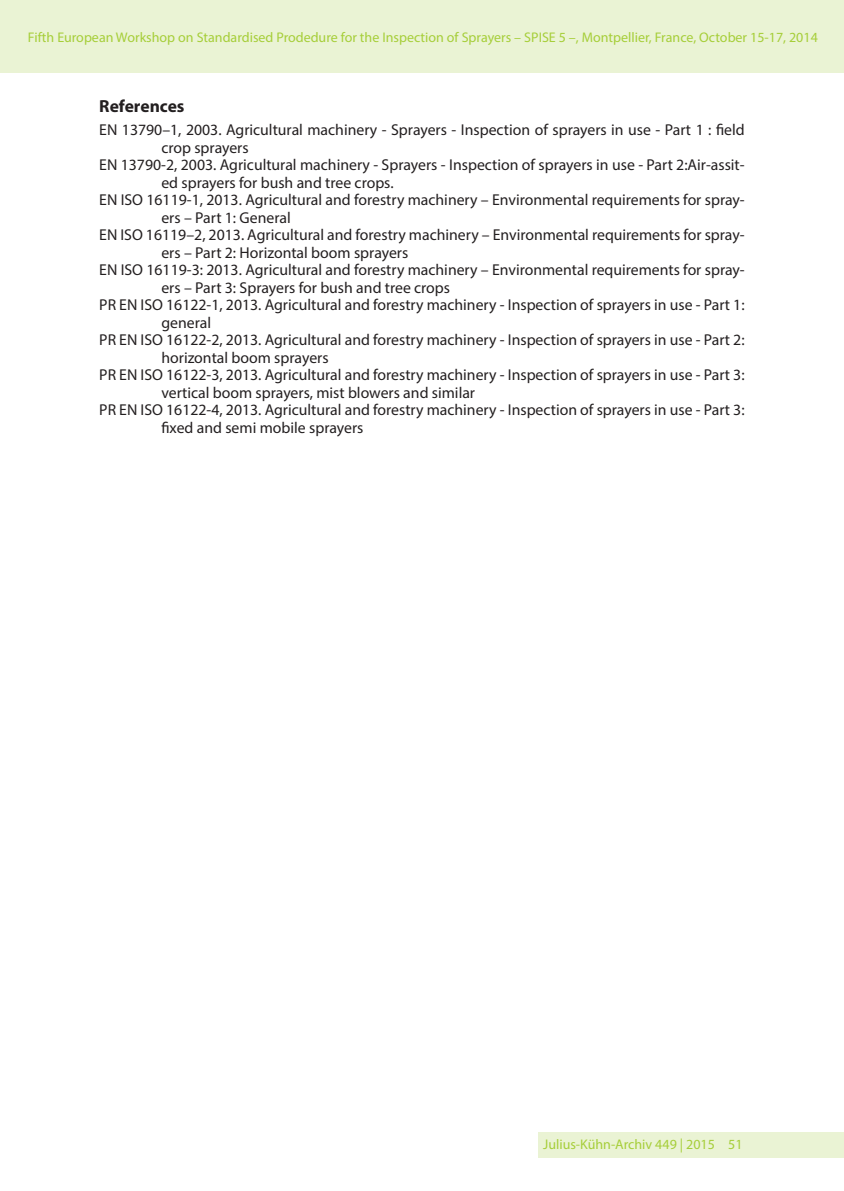
<style>
.page{position:relative;width:844px;height:1191px;background:#fff}
.page>*{position:absolute;margin:0;border:0;box-sizing:border-box;transform-origin:0 0}
.t1{font:700 17.5px "Myriad Pro";color:#231f20}
.t2{font:15.75px "Myriad Pro";color:#231f20}
.t3{font:14px "Myriad Pro";color:#a6ce39}
</style>
<div class="page">
<div style="left:0;top:0;width:843px;height:72px;background:#eaf3d4"></div>
<div style="left:538px;top:1132px;width:305px;height:25px;background:#eaf3d4"></div>
<p class="t3" style="left:28px;top:29px;width:791px">Fifth European Workshop on Standardised Prodedure for the Inspection of Sprayers – SPISE 5 –, Montpellier, France, October 15-17, 2014</p>
<p class="t1" style="left:99px;top:95px;width:87px">References</p>
<p class="t2" style="left:99px;top:120px;width:646px">EN 13790–1, 2003. Agricultural machinery - Sprayers - Inspection of sprayers in use - Part 1 : field</p>
<p class="t2" style="left:161px;top:138px;width:89px">crop sprayers</p>
<p class="t2" style="left:99px;top:155px;width:646px">EN 13790-2, 2003. Agricultural machinery - Sprayers - Inspection of sprayers in use - Part 2:Air-assit-</p>
<p class="t2" style="left:161px;top:173px;width:234px">ed sprayers for bush and tree crops.</p>
<p class="t2" style="left:99px;top:190px;width:646px">EN ISO 16119-1, 2013. Agricultural and forestry machinery – Environmental requirements for spray-</p>
<p class="t2" style="left:161px;top:208px;width:131px">ers – Part 1: General</p>
<p class="t2" style="left:99px;top:225px;width:646px">EN ISO 16119–2, 2013. Agricultural and forestry machinery – Environmental requirements for spray-</p>
<p class="t2" style="left:161px;top:243px;width:248px">ers – Part 2: Horizontal boom sprayers</p>
<p class="t2" style="left:99px;top:260px;width:646px">EN ISO 16119-3: 2013. Agricultural and forestry machinery – Environmental requirements for spray-</p>
<p class="t2" style="left:161px;top:278px;width:290px">ers – Part 3: Sprayers for bush and tree crops</p>
<p class="t2" style="left:99px;top:295px;width:646px">PR EN ISO 16122-1, 2013. Agricultural and forestry machinery - Inspection of sprayers in use - Part 1:</p>
<p class="t2" style="left:161px;top:313px;width:51px">general</p>
<p class="t2" style="left:99px;top:330px;width:646px">PR EN ISO 16122-2, 2013. Agricultural and forestry machinery - Inspection of sprayers in use - Part 2:</p>
<p class="t2" style="left:161px;top:348px;width:169px">horizontal boom sprayers</p>
<p class="t2" style="left:99px;top:365px;width:646px">PR EN ISO 16122-3, 2013. Agricultural and forestry machinery - Inspection of sprayers in use - Part 3:</p>
<p class="t2" style="left:161px;top:383px;width:315px">vertical boom sprayers, mist blowers and similar</p>
<p class="t2" style="left:99px;top:400px;width:646px">PR EN ISO 16122-4, 2013. Agricultural and forestry machinery - Inspection of sprayers in use - Part 3:</p>
<p class="t2" style="left:161px;top:418px;width:203px">fixed and semi mobile sprayers</p>
<p class="t3" style="left:543px;top:1136px;width:173px">Julius-Kühn-Archiv 449 | 2015</p>
<p class="t3" style="left:728px;top:1135px;width:16px">51</p>
</div>
